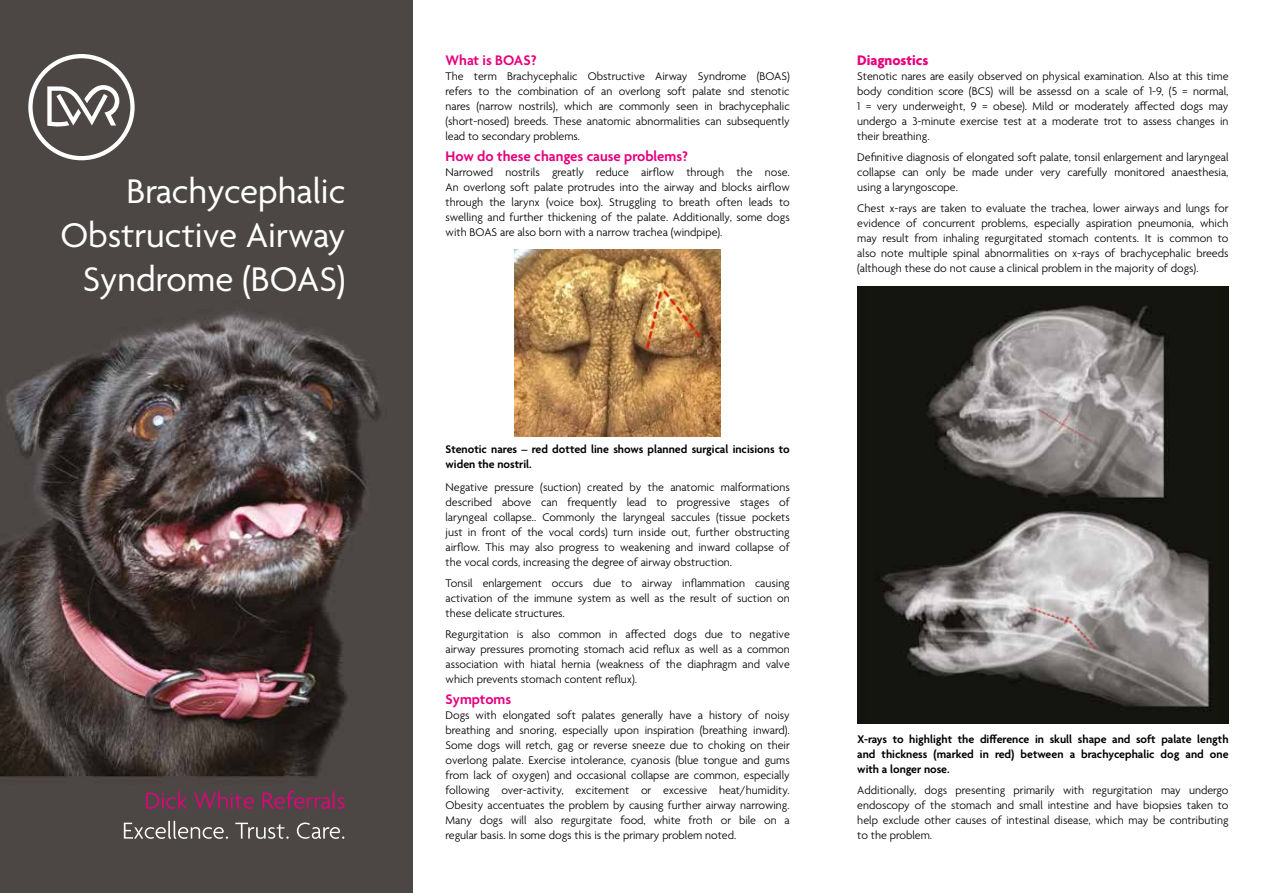
<style>
.page{position:relative;width:1263px;height:893px;background:#fff}
.page>*{position:absolute;margin:0;border:0;box-sizing:border-box;transform-origin:0 0}
.t1{font:36.9px/44.4px "Agenda";color:#fff;text-align:right}
.t2{font:600 15px "Agenda";color:#e6007d}
.t3{font:700 15px "Agenda";color:#e6007d}
.t4{font:300 12px/15px "Agenda";color:#000;text-align:justify}
.t5{font:600 12px/15px "Agenda";color:#000}
</style>
<div class="page">
<img style="left:0;top:0;width:412px;height:893px">
<svg style="left:124px;top:821px;width:220px;height:18px;background:#6e6a67"></svg>
<svg style="left:146px;top:791px;width:199px;height:18px;background:#6d3750"></svg>
<svg style="left:28px;top:54px;width:107px;height:106px"></svg>
<img style="left:515px;top:249px;width:205px;height:188px">
<div style="left:857px;top:286px;width:371px;height:438px;background:#14140f"></div>
<img style="left:882px;top:305px;width:329px;height:407px">
<h1 class="t1" style="left:60px;top:171px;width:287px">Brachycephalic<br>Obstructive Airway<br>Syndrome (BOAS)</h1>
<p class="t2" style="left:446px;top:52px;width:92px">What is BOAS?</p>
<p class="t4" style="left:446px;top:69px;width:346px">The term Brachycephalic Obstructive Airway Syndrome (BOAS) refers to the combination of an overlong soft palate snd stenotic nares (narrow nostrils), which are commonly seen in brachycephalic (short-nosed) breeds. These anatomic abnormalities can subsequently lead to secondary problems.</p>
<p class="t2" style="left:446px;top:148px;width:244px">How do these changes cause problems?</p>
<p class="t4" style="left:446px;top:165px;width:346px">Narrowed nostrils greatly reduce airflow through the nose.<br>An overlong soft palate protrudes into the airway and blocks airflow through the larynx (voice box). Struggling to breath often leads to swelling and further thickening of the palate. Additionally, some dogs with BOAS are also born with a narrow trachea (windpipe).</p>
<p class="t3" style="left:857px;top:52px;width:73px">Diagnostics</p>
<p class="t4" style="left:857px;top:69px;width:373px">Stenotic nares are easily observed on physical examination. Also at this time body condition score (BCS) will be assessd on a scale of 1-9, (5 = normal, 1 = very underweight, 9 = obese). Mild or moderately affected dogs may undergo a 3-minute exercise test at a moderate trot to assess changes in their breathing.</p>
<p class="t4" style="left:857px;top:150px;width:373px">Definitive diagnosis of elongated soft palate, tonsil enlargement and laryngeal collapse can only be made under very carefully monitored anaesthesia, using a laryngoscope.</p>
<p class="t4" style="left:857px;top:201px;width:373px">Chest x-rays are taken to evaluate the trachea, lower airways and lungs for evidence of concurrent problems, especially aspiration pneumonia, which may result from inhaling regurgitated stomach contents. It is common to also note multiple spinal abnormalities on x-rays of brachycephalic breeds (although these do not cause a clinical problem in the majority of dogs).</p>
<p class="t5" style="left:446px;top:443px;width:346px">Stenotic nares – red dotted line shows planned surgical incisions to widen the nostril.</p>
<p class="t4" style="left:446px;top:480px;width:346px">Negative pressure (suction) created by the anatomic malformations described above can frequently lead to progressive stages of laryngeal collapse.. Commonly the laryngeal saccules (tissue pockets just in front of the vocal cords) turn inside out, further obstructing airflow. This may also progress to weakening and inward collapse of the vocal cords, increasing the degree of airway obstruction.</p>
<p class="t4" style="left:446px;top:576px;width:346px">Tonsil enlargement occurs due to airway inflammation causing activation of the immune system as well as the result of suction on these delicate structures.</p>
<p class="t4" style="left:446px;top:627px;width:346px">Regurgitation is also common in affected dogs due to negative airway pressures promoting stomach acid reflux as well as a common association with hiatal hernia (weakness of the diaphragm and valve which prevents stomach content reflux).</p>
<p class="t2" style="left:446px;top:691px;width:67px">Symptoms</p>
<p class="t4" style="left:446px;top:708px;width:346px">Dogs with elongated soft palates generally have a history of noisy breathing and snoring, especially upon inspiration (breathing inward).<br>Some dogs will retch, gag or reverse sneeze due to choking on their overlong palate. Exercise intolerance, cyanosis (blue tongue and gums from lack of oxygen) and occasional collapse are common, especially following over-activity, excitement or excessive heat/humidity.<br>Obesity accentuates the problem by causing further airway narrowing.<br>Many dogs will also regurgitate food, white froth or bile on a regular basis. In some dogs this is the primary problem noted.</p>
<p class="t5" style="left:857px;top:732px;width:373px;text-align:justify">X-rays to highlight the difference in skull shape and soft palate length and thickness (marked in red) between a brachycephalic dog and one with a longer nose.</p>
<p class="t4" style="left:857px;top:783px;width:373px">Additionally, dogs presenting primarily with regurgitation may undergo endoscopy of the stomach and small intestine and have biopsies taken to help exclude other causes of intestinal disease, which may be contributing to the problem.</p>
</div>
